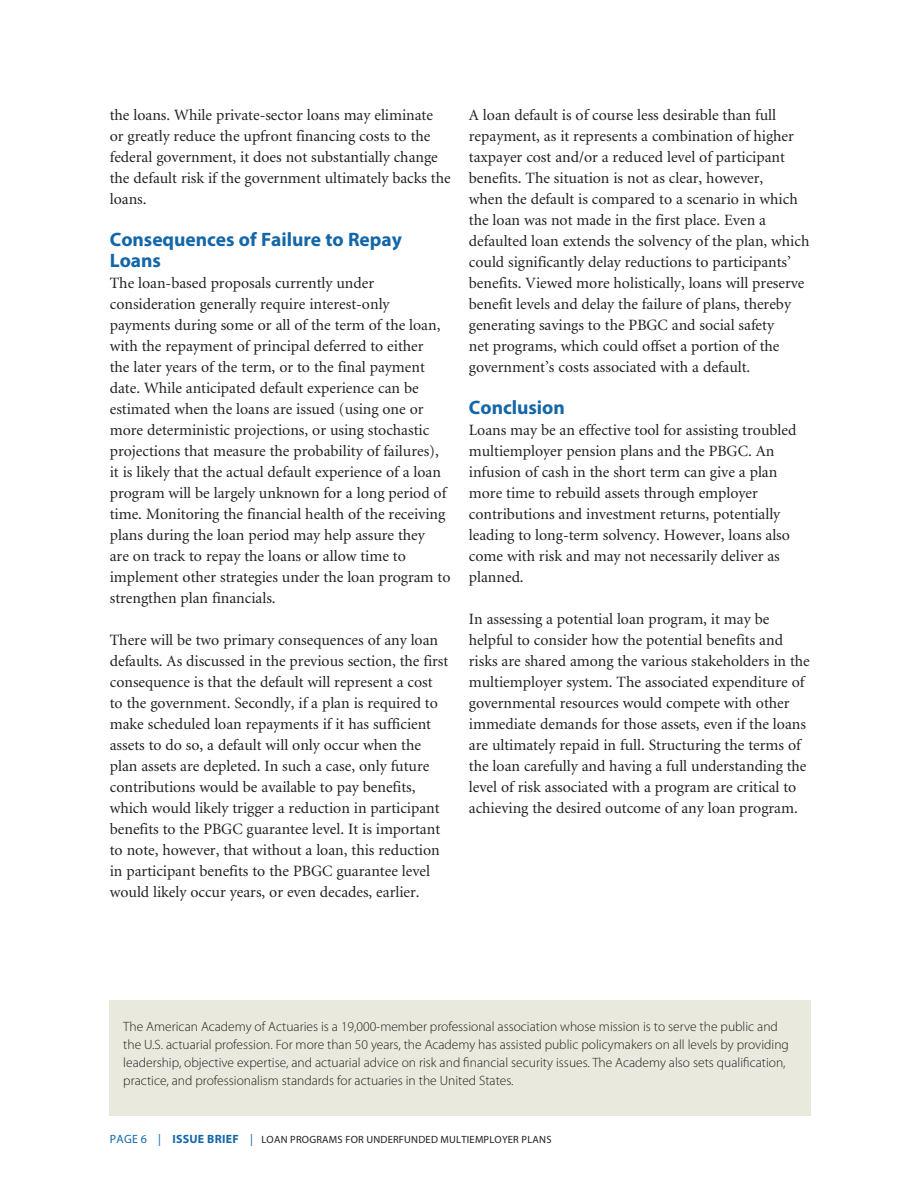
<style>
.page{position:relative;width:918px;height:1188px;background:#fff}
.page>*{position:absolute;margin:0;border:0;box-sizing:border-box;transform-origin:0 0}
.subhead{font:700 19.5px/21px "Myriad Pro";color:#1367a8}
.text{font:15.75px/21px "Minion";color:#231f20}
.t1{font:300 13.5px/18px "Myriad Pro";color:#231f20}
.t2{font:10.5px "Myriad Pro";letter-spacing:.02em;color:#231f20}
.s1{font-size:12px;color:#1367a8}
.s2{font-weight:700;font-size:12px;color:#1367a8}
</style>
<div class="page">
<div style="left:110px;top:1001px;width:701px;height:115px;background:#eae9de"></div>
<p class="text" style="left:110px;top:105px;width:343px">the loans. While private-sector loans may eliminate or greatly reduce the upfront financing costs to the federal government, it does not substantially change the default risk if the government ultimately backs the loans.</p>
<p class="subhead" style="left:110px;top:228px;width:294px">Consequences of Failure to Repay<br>Loans</p>
<p class="text" style="left:110px;top:273px;width:342px">The loan-based proposals currently under consideration generally require interest-only payments during some or all of the term of the loan, with the repayment of principal deferred to either<br>the later years of the term, or to the final payment date. While anticipated default experience can be estimated when the loans are issued (using one or more deterministic projections, or using stochastic projections that measure the probability of failures), it is likely that the actual default experience of a loan program will be largely unknown for a long period of time. Monitoring the financial health of the receiving plans during the loan period may help assure they<br>are on track to repay the loans or allow time to implement other strategies under the loan program to strengthen plan financials.</p>
<p class="text" style="left:110px;top:630px;width:340px">There will be two primary consequences of any loan defaults. As discussed in the previous section, the first consequence is that the default will represent a cost to the government. Secondly, if a plan is required to make scheduled loan repayments if it has sufficient assets to do so, a default will only occur when the plan assets are depleted. In such a case, only future contributions would be available to pay benefits, which would likely trigger a reduction in participant benefits to the PBGC guarantee level. It is important to note, however, that without a loan, this reduction in participant benefits to the PBGC guarantee level would likely occur years, or even decades, earlier.</p>
<p class="text" style="left:469px;top:105px;width:342px">A loan default is of course less desirable than full repayment, as it represents a combination of higher taxpayer cost and/or a reduced level of participant benefits. The situation is not as clear, however,<br>when the default is compared to a scenario in which the loan was not made in the first place. Even a defaulted loan extends the solvency of the plan, which could significantly delay reductions to participants’ benefits. Viewed more holistically, loans will preserve benefit levels and delay the failure of plans, thereby generating savings to the PBGC and social safety<br>net programs, which could offset a portion of the government’s costs associated with a default.</p>
<p class="subhead" style="left:469px;top:396px;width:97px">Conclusion</p>
<p class="text" style="left:469px;top:420px;width:329px">Loans may be an effective tool for assisting troubled multiemployer pension plans and the PBGC. An infusion of cash in the short term can give a plan more time to rebuild assets through employer contributions and investment returns, potentially leading to long-term solvency. However, loans also come with risk and may not necessarily deliver as planned.</p>
<p class="text" style="left:469px;top:609px;width:342px">In assessing a potential loan program, it may be helpful to consider how the potential benefits and risks are shared among the various stakeholders in the multiemployer system. The associated expenditure of governmental resources would compete with other immediate demands for those assets, even if the loans are ultimately repaid in full. Structuring the terms of the loan carefully and having a full understanding the level of risk associated with a program are critical to achieving the desired outcome of any loan program.</p>
<p class="t1" style="left:123px;top:1018px;width:667px">The American Academy of Actuaries is a 19,000-member professional association whose mission is to serve the public and the U.S. actuarial profession. For more than 50 years, the Academy has assisted public policymakers on all levels by providing leadership, objective expertise, and actuarial advice on risk and financial security issues. The Academy also sets qualification, practice, and professionalism standards for actuaries in the United States.</p>
<p class="t2" style="left:110px;top:1133px;width:443px"><span class="s1">PAGE 6 |</span> <span class="s2">ISSUE BRIEF</span> <span class="s1">|</span> LOAN PROGRAMS FOR UNDERFUNDED MULTIEMPLOYER PLANS</p>
</div>
